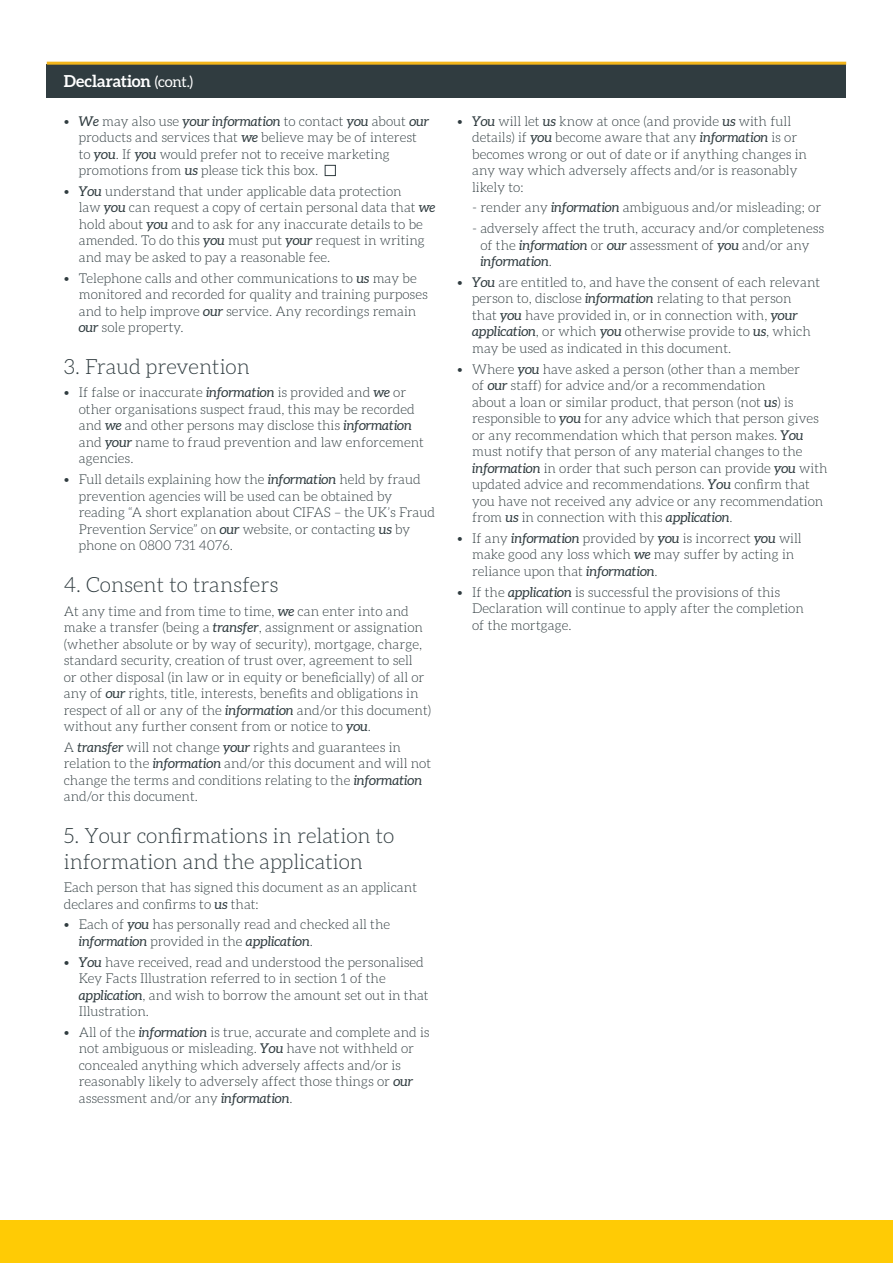
<style>
.page{position:relative;width:893px;height:1263px;background:#fff}
.page>*{position:absolute;margin:0;border:0;box-sizing:border-box;transform-origin:0 0}
.t1{font:300 21px/25.5px "Aleo";color:#303c40}
.t2{font:700 16.5px "Aleo";color:#fff}
.t3{font:300 13.5px/16.5px "Aleo";color:#303c40}
.s1{font-weight:400;font-size:15px}
.s2{font-weight:400;font-style:italic}
</style>
<div class="page">
<div style="left:0;top:1220px;width:893px;height:43px;background:#ffcb05"></div>
<div style="left:47px;top:64px;width:799px;height:33px;background:#303c40"></div>
<hr style="left:47px;top:62px;width:799px;height:3px;background:#f3b51b">
<div style="left:325px;top:165px;width:11px;height:11px;border:1px solid #303c40"></div>
<p class="t2" style="left:64px;top:72px;width:131px">Declaration <span class="s1">(cont.)</span></p>
<p class="t3" style="left:79px;top:113px;width:352px;text-indent:-15px">• <span class="s2">We</span> may also use <span class="s2">your information</span> to contact <span class="s2">you</span> about <span class="s2">our </span>products and services that <span class="s2">we</span> believe may be of interest to <span class="s2">you</span>. If <span class="s2">you</span> would prefer not to receive marketing promotions from <span class="s2">us</span> please tick this box.</p>
<p class="t3" style="left:79px;top:183px;width:358px;text-indent:-15px">• <span class="s2">You</span> understand that under applicable data protection<br>law <span class="s2">you</span> can request a copy of certain personal data that <span class="s2">we </span>hold about <span class="s2">you</span> and to ask for any inaccurate details to be amended. To do this <span class="s2">you</span> must put <span class="s2">your</span> request in writing and may be asked to pay a reasonable fee.</p>
<p class="t3" style="left:79px;top:270px;width:351px;text-indent:-15px">• Telephone calls and other communications to <span class="s2">us</span> may be monitored and recorded for quality and training purposes and to help improve <span class="s2">our</span> service. Any recordings remain <span class="s2">our</span> sole property.</p>
<h1 class="t1" style="left:64px;top:354px;width:188px">3. Fraud prevention</h1>
<p class="t3" style="left:79px;top:384px;width:347px;text-indent:-15px">• If false or inaccurate <span class="s2">information</span> is provided and <span class="s2">we</span> or other organisations suspect fraud, this may be recorded and <span class="s2">we</span> and other persons may disclose this <span class="s2">information </span>and <span class="s2">your</span> name to fraud prevention and law enforcement agencies.</p>
<p class="t3" style="left:79px;top:471px;width:358px;text-indent:-15px">• Full details explaining how the <span class="s2">information</span> held by fraud prevention agencies will be used can be obtained by reading “A short explanation about CIFAS – the UK’s Fraud Prevention Service” on <span class="s2">our</span> website, or contacting <span class="s2">us</span> by phone on 0800 731 4076.</p>
<h1 class="t1" style="left:64px;top:572px;width:216px">4. Consent to transfers</h1>
<p class="t3" style="left:64px;top:602px;width:369px">At any time and from time to time, <span class="s2">we</span> can enter into and make a transfer (being a <span class="s2">transfer</span>, assignment or assignation (whether absolute or by way of security), mortgage, charge, standard security, creation of trust over, agreement to sell<br>or other disposal (in law or in equity or beneficially) of all or any of <span class="s2">our</span> rights, title, interests, benefits and obligations in respect of all or any of the <span class="s2">information</span> and/or this document) without any further consent from or notice to <span class="s2">you</span>.</p>
<p class="t3" style="left:64px;top:739px;width:369px">A <span class="s2">transfer</span> will not change <span class="s2">your</span> rights and guarantees in relation to the <span class="s2">information</span> and/or this document and will not change the terms and conditions relating to the <span class="s2">information </span>and/or this document.</p>
<h1 class="t1" style="left:64px;top:823px;width:332px">5. Your confirmations in relation to information and the application</h1>
<p class="t3" style="left:64px;top:879px;width:355px">Each person that has signed this document as an applicant declares and confirms to <span class="s2">us</span> that:</p>
<p class="t3" style="left:79px;top:916px;width:313px;text-indent:-15px">• Each of <span class="s2">you</span> has personally read and checked all the <span class="s2">information</span> provided in the <span class="s2">application</span>.</p>
<p class="t3" style="left:79px;top:953px;width:351px;text-indent:-15px">• <span class="s2">You</span> have received, read and understood the personalised Key Facts Illustration referred to in section 1 of the <span class="s2">application</span>, and wish to borrow the amount set out in that Illustration.</p>
<p class="t3" style="left:79px;top:1024px;width:352px;text-indent:-15px">• All of the <span class="s2">information</span> is true, accurate and complete and is not ambiguous or misleading. <span class="s2">You</span> have not withheld or concealed anything which adversely affects and/or is reasonably likely to adversely affect those things or <span class="s2">our </span>assessment and/or any <span class="s2">information</span>.</p>
<p class="t3" style="left:472px;top:113px;width:336px;text-indent:-15px">• <span class="s2">You</span> will let <span class="s2">us</span> know at once (and provide <span class="s2">us</span> with full details) if <span class="s2">you</span> become aware that any <span class="s2">information</span> is or becomes wrong or out of date or if anything changes in any way which adversely affects and/or is reasonably likely to:</p>
<p class="t3" style="left:472px;top:199px;width:351px">- render any <span class="s2">information</span> ambiguous and/or misleading; or</p>
<p class="t3" style="left:480px;top:220px;width:345px;text-indent:-8px">- adversely affect the truth, accuracy and/or completeness of the <span class="s2">information</span> or <span class="s2">our</span> assessment of <span class="s2">you</span> and/or any <span class="s2">information</span>.</p>
<p class="t3" style="left:472px;top:274px;width:350px;text-indent:-15px">• <span class="s2">You</span> are entitled to, and have the consent of each relevant person to, disclose <span class="s2">information</span> relating to that person<br>that <span class="s2">you</span> have provided in, or in connection with, <span class="s2">your application</span>, or which <span class="s2">you</span> otherwise provide to <span class="s2">us</span>, which may be used as indicated in this document.</p>
<p class="t3" style="left:472px;top:361px;width:357px;text-indent:-15px">• Where <span class="s2">you</span> have asked a person (other than a member<br>of <span class="s2">our</span> staff) for advice and/or a recommendation<br>about a loan or similar product, that person (not <span class="s2">us</span>) is responsible to <span class="s2">you</span> for any advice which that person gives or any recommendation which that person makes. <span class="s2">You </span>must notify that person of any material changes to the <span class="s2">information</span> in order that such person can provide <span class="s2">you</span> with updated advice and recommendations. <span class="s2">You</span> confirm that you have not received any advice or any recommendation from <span class="s2">us</span> in connection with this <span class="s2">application</span>.</p>
<p class="t3" style="left:472px;top:530px;width:331px;text-indent:-15px">• If any <span class="s2">information</span> provided by <span class="s2">you</span> is incorrect <span class="s2">you</span> will make good any loss which <span class="s2">we</span> may suffer by acting in reliance upon that <span class="s2">information</span>.</p>
<p class="t3" style="left:472px;top:584px;width:333px;text-indent:-15px">• If the <span class="s2">application</span> is successful the provisions of this<br>Declaration will continue to apply after the completion of the mortgage.</p>
</div>
